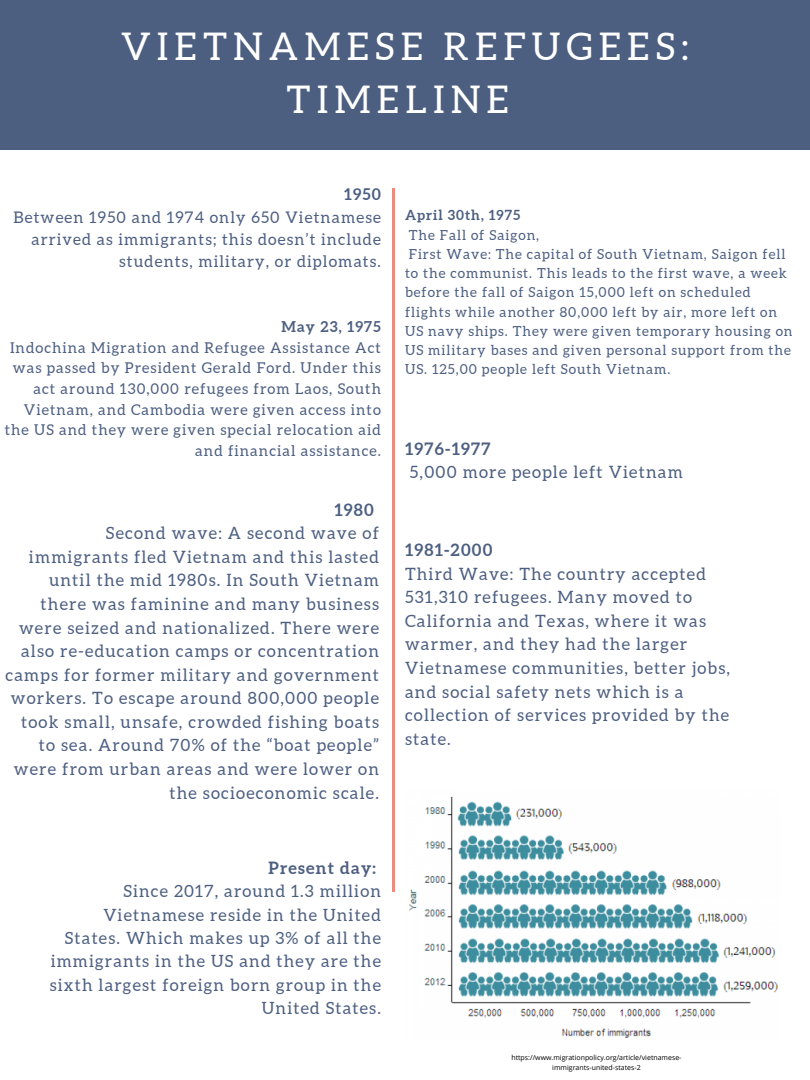
<style>
.page{position:relative;width:810px;height:1080px;background:#fff}
.page>*{position:absolute;margin:0;border:0;box-sizing:border-box;transform-origin:0 0}
.t1{font:38.12px/52.9px "Aleo";letter-spacing:.16em;color:#fff;text-align:center}
.t2{font:17px/23.6px "Aleo";letter-spacing:.07em;color:#4d5f81;text-align:right}
.t3{font:700 17px "Aleo";letter-spacing:.07em;color:#4d5f81}
.t4{font:16.88px/23.4px "Aleo";letter-spacing:.07em;color:#4d5f81;text-align:right}
.t5{font:700 16.88px "Aleo";letter-spacing:.07em;color:#4d5f81}
.t6{font:16px/22.2px "Aleo";letter-spacing:.07em;color:#4d5f81;text-align:right}
.t7{font:700 16px "Aleo";color:#4d5f81}
.t8{font:14.88px/20.7px "Aleo";letter-spacing:.07em;color:#4d5f81;text-align:right}
.t9{font:700 14.88px "Aleo";letter-spacing:.07em;color:#4d5f81}
.t10{font:13.88px/19.2px "Aleo";letter-spacing:.07em;color:#4d5f81}
.t11{font:700 13.88px "Aleo";letter-spacing:.07em;color:#4d5f81}
.t12{font:7px/9.8px "Open Sans";color:#000;text-align:center}
</style>
<div class="page">
<div style="left:0;top:0;width:810px;height:150px;background:#4d5f81"></div>
<hr style="left:392px;top:189px;width:3px;height:702px;background:#ee897e">
<img style="left:408px;top:796px;width:370px;height:242px">
<h1 class="t1" style="left:121px;top:20px;width:569px">VIETNAMESE REFUGEES:<br>TIMELINE</h1>
<p class="t7" style="left:344px;top:185px;width:38px">1950</p>
<p class="t6" style="left:14px;top:206px;width:369px">Between 1950 and 1974 only 650 Vietnamese arrived as immigrants; this doesn’t include students, military, or diplomats.</p>
<p class="t9" style="left:282px;top:318px;width:101px">May 23, 1975</p>
<p class="t8" style="left:5px;top:337px;width:378px">Indochina Migration and Refugee Assistance Act was passed by President Gerald Ford. Under this act around 130,000 refugees from Laos, South Vietnam, and Cambodia were given access into the US and they were given special relocation aid and financial assistance.</p>
<p class="t3" style="left:335px;top:500px;width:41px">1980</p>
<p class="t2" style="left:5px;top:521px;width:375px">Second wave: A second wave of immigrants fled Vietnam and this lasted until the mid 1980s. In South Vietnam there was faminine and many business were seized and nationalized. There were also re-education camps or concentration camps for former military and government workers. To escape around 800,000 people took small, unsafe, crowded fishing boats to sea. Around 70% of the “boat people” were from urban areas and were lower on the socioeconomic scale.</p>
<p class="t11" style="left:405px;top:207px;width:117px">April 30th, 1975</p>
<p class="t10" style="left:405px;top:225px;width:389px">The Fall of Saigon,<br>First Wave: The capital of South Vietnam, Saigon fell to the communist. This leads to the first wave, a week before the fall of Saigon 15,000 left on scheduled flights while another 80,000 left by air, more left on US navy ships. They were given temporary housing on US military bases and given personal support from the US. 125,00 people left South Vietnam.</p>
<p class="t3" style="left:405px;top:439px;width:87px">1976-1977</p>
<p class="t2" style="left:410px;top:460px;width:275px">5,000 more people left Vietnam</p>
<p class="t3" style="left:405px;top:540px;width:89px">1981-2000</p>
<p class="t2" style="left:405px;top:562px;width:327px;text-align:left">Third Wave: The country accepted<br>531,310 refugees. Many moved to<br>California and Texas, where it was warmer, and they had the larger<br>Vietnamese communities, better jobs, and social safety nets which is a collection of services provided by the state.</p>
<p class="t5" style="left:269px;top:858px;width:109px">Present day:</p>
<p class="t4" style="left:50px;top:879px;width:333px">Since 2017, around 1.3 million<br>Vietnamese reside in the United<br>States. Which makes up 3% of all the immigrants in the US and they are the sixth largest foreign born group in the<br>United States.</p>
<p class="t12" style="left:511px;top:1052px;width:172px">https://www.migrationpolicy.org/article/vietnamese&shy;immigrants-united-states-2</p>
</div>
